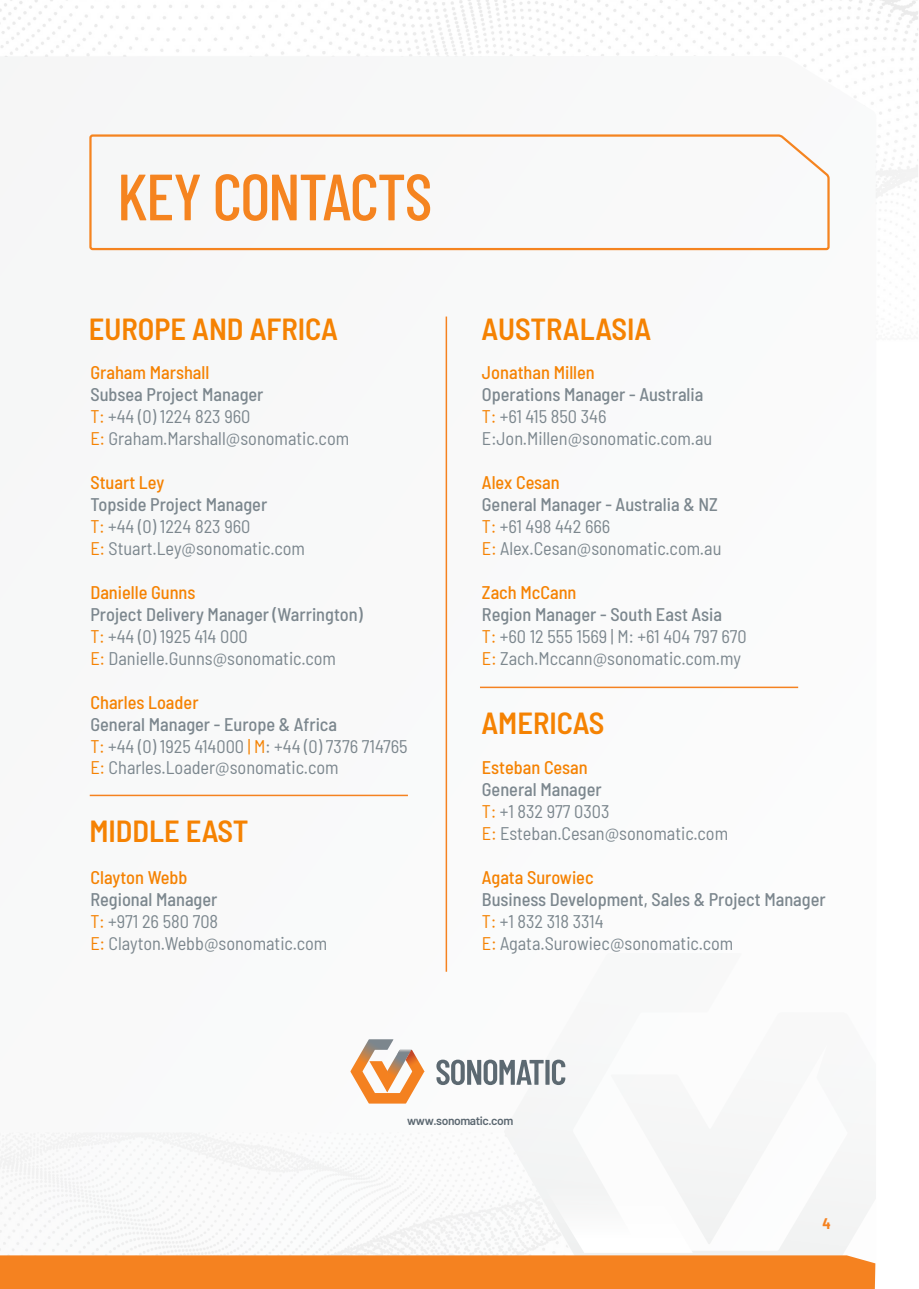
<style>
.page{position:relative;width:919px;height:1289px;background:#fff}
.page>*{position:absolute;margin:0;border:0;box-sizing:border-box;transform-origin:0 0}
.t1{font:500 65.25px "Barlow Condensed";letter-spacing:-.025em;color:#f58420}
.t2{font:600 semi-condensed 30.45px "Barlow";color:#f58202}
.t3{font:semi-condensed 18.3px/21.9px "Barlow";color:#7c878e}
.t4{font:500 semi-condensed 18.3px "Barlow";color:#f58202}
.t5{font:500 semi-condensed 18.3px/21.9px "Barlow";color:#7c878e}
.t6{font:700 semi-condensed 15px "Barlow";color:#f58220}
.t7{font:600 12px "Barlow";letter-spacing:-.035em;color:#5b6770}
.s1{font-weight:500}
.s2{color:#f58202}
.s3{font-weight:400;color:#f58202}
.s4{font-weight:400}
</style>
<div class="page">
<img style="left:0;top:0;width:918px;height:801px">
<div style="left:504px;top:1064px;width:254px;height:100px;background:#f6f7f7"></div>
<svg style="left:0;top:1164px;width:875px;height:124px"></svg>
<svg style="left:88px;top:133px;width:742px;height:118px"></svg>
<svg style="left:436px;top:1059px;width:129px;height:26px"></svg>
<svg style="left:350px;top:1039px;width:74px;height:64px"></svg>
<hr style="left:445px;top:316px;width:2px;height:655px;background:#f58220">
<hr style="left:90px;top:794px;width:318px;height:2px;background:#f58220">
<hr style="left:480px;top:686px;width:318px;height:2px;background:#f58220">
<h1 class="t1" style="left:117px;top:150px;width:317px">KEY CONTACTS</h1>
<h2 class="t2" style="left:89px;top:307px;width:250px">EUROPE AND AFRICA</h2>
<p class="t4" style="left:90px;top:359px;width:120px">Graham Marshall</p>
<p class="t3" style="left:90px;top:382px;width:260px"><span class="s1">Subsea Project Manager<br></span><span class="s2">T:</span> +44 (0) 1224 823 960<br><span class="s2">E:</span> Graham.Marshall@sonomatic.com</p>
<p class="t4" style="left:90px;top:469px;width:75px">Stuart Ley</p>
<p class="t3" style="left:90px;top:492px;width:216px"><span class="s1">Topside Project Manager<br></span><span class="s2">T:</span> +44 (0) 1224 823 960<br><span class="s2">E:</span> Stuart.Ley@sonomatic.com</p>
<p class="t4" style="left:90px;top:579px;width:107px">Danielle Gunns</p>
<p class="t3" style="left:90px;top:602px;width:274px"><span class="s1">Project Delivery Manager (Warrington)<br></span><span class="s2">T:</span> +44 (0) 1925 414 000<br><span class="s2">E:</span> Danielle.Gunns@sonomatic.com</p>
<p class="t4" style="left:90px;top:688px;width:110px">Charles Loader</p>
<p class="t3" style="left:90px;top:711px;width:319px"><span class="s1">General Manager - Europe &amp; Africa<br></span><span class="s2">T:</span> +44 (0) 1925 414000 <span class="s2">| M</span>: +44 (0) 7376 714765<br><span class="s2">E:</span> Charles.Loader@sonomatic.com</p>
<h2 class="t2" style="left:89px;top:808px;width:161px">MIDDLE EAST</h2>
<p class="t4" style="left:90px;top:864px;width:99px">Clayton Webb</p>
<p class="t3" style="left:90px;top:887px;width:238px"><span class="s1">Regional Manager<br></span><span class="s2">T:</span> +971 26 580 708<br><span class="s2">E:</span> Clayton.Webb@sonomatic.com</p>
<h2 class="t2" style="left:481px;top:307px;width:171px">AUSTRALASIA</h2>
<p class="t4" style="left:482px;top:359px;width:114px">Jonathan Millen</p>
<p class="t3" style="left:482px;top:382px;width:232px"><span class="s1">Operations Manager - Australia<br></span><span class="s2">T:</span> +61 415 850 346<br>E:Jon.Millen@sonomatic.com.au</p>
<p class="t4" style="left:482px;top:469px;width:79px">Alex Cesan</p>
<p class="t3" style="left:482px;top:492px;width:241px"><span class="s1">General Manager - Australia &amp; NZ<br></span><span class="s2">T:</span> +61 498 442 666<br><span class="s2">E:</span> Alex.Cesan@sonomatic.com.au</p>
<p class="t4" style="left:482px;top:579px;width:96px">Zach McCann</p>
<p class="t3" style="left:482px;top:602px;width:266px"><span class="s1">Region Manager - South East Asia<br></span><span class="s2">T:</span> +60 12 555 1569 | M: +61 404 797 670<br><span class="s2">E:</span> Zach.Mccann@sonomatic.com.my</p>
<h2 class="t2" style="left:481px;top:700px;width:124px">AMERICAS</h2>
<p class="t4" style="left:482px;top:754px;width:107px">Esteban Cesan</p>
<p class="t3" style="left:482px;top:777px;width:248px"><span class="s1">General Manager<br></span><span class="s2">T:</span> +1 832 977 0303<br><span class="s2">E:</span> Esteban.Cesan@sonomatic.com</p>
<p class="t4" style="left:482px;top:864px;width:113px">Agata Surowiec</p>
<p class="t5" style="left:482px;top:887px;width:345px">Business Development, Sales &amp; Project Manager<br><span class="s3">T:</span> <span class="s4">+1 832 318 3314<br></span><span class="s3">E:</span> <span class="s4">Agata.Surowiec@sonomatic.com</span></p>
<p class="t7" style="left:407px;top:1111px;width:108px">www.sonomatic.com</p>
<p class="t6" style="left:822px;top:1212px;width:10px">4</p>
</div>
